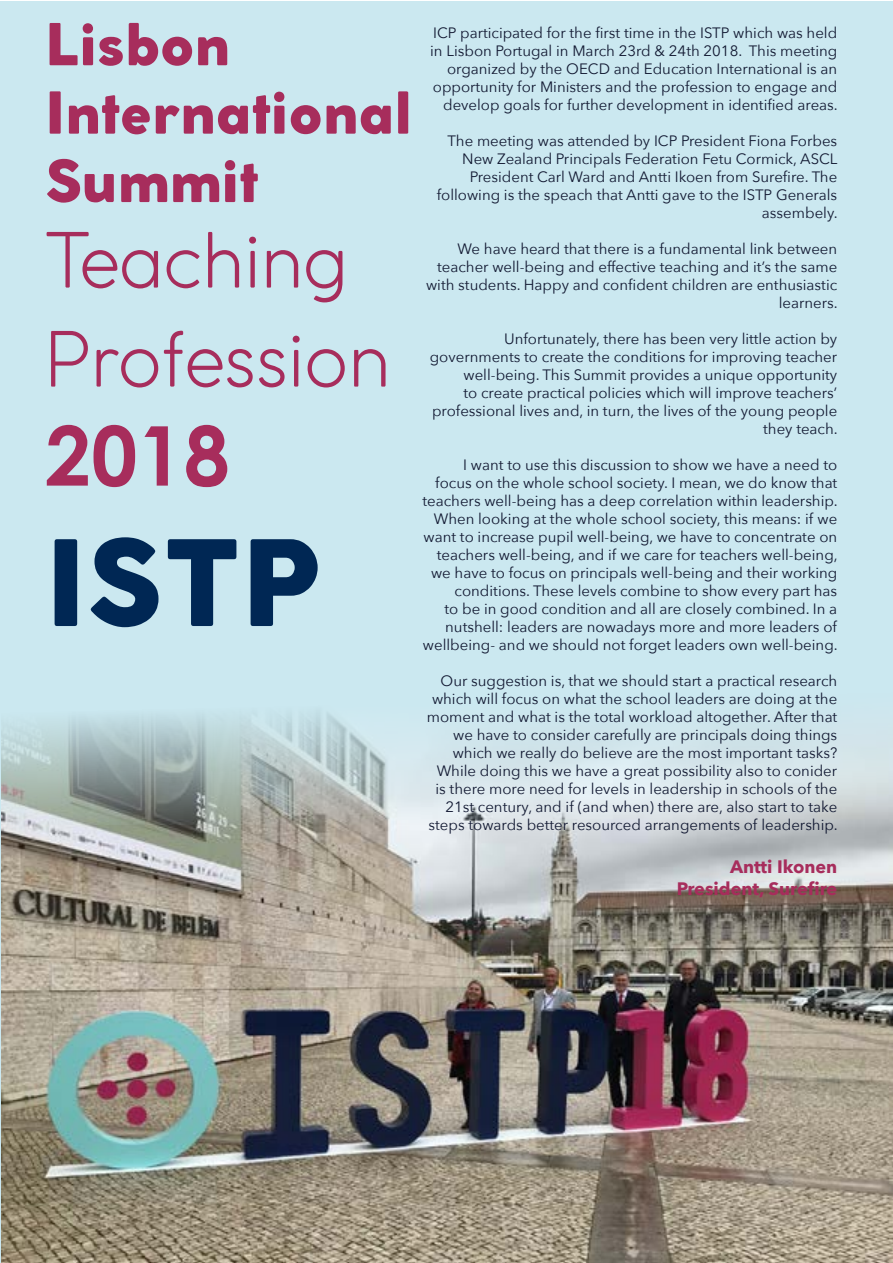
<style>
.page{position:relative;width:893px;height:1263px;background:#fff}
.page>*{position:absolute;margin:0;border:0;box-sizing:border-box;transform-origin:0 0}
.t1{font:800 117px "Coco Gothic";color:#002754}
.t2{font:700 82.5px "Century Gothic";color:#a72d5c}
.t3{font:300 75px/99px "Coco Gothic";color:#a72d5c}
.t4{font:800 57px/68.4px "Coco Gothic";color:#a72d5c}
.t5{font:700 18px/21.6px "Avenir Next";color:#a72d5c;text-align:right}
.t6{font:15px/18px "Avenir Next";color:#121932;text-align:right}
</style>
<div class="page">
<div style="left:1px;top:1px;width:892px;height:1261px;background:#cbe8f0"></div>
<img style="left:1px;top:825px;width:892px;height:438px">
<svg style="left:0;top:658px;width:893px;height:167px"></svg>
<h3 class="t4" style="left:45px;top:11px;width:368px">Lisbon<br>International<br>Summit</h3>
<h3 class="t3" style="left:45px;top:209px;width:347px">Teaching<br>Profession</h3>
<h2 class="t2" style="left:45px;top:404px;width:186px">2018</h2>
<h1 class="t1" style="left:45px;top:495px;width:277px">ISTP</h1>
<p class="t6" style="left:430px;top:23px;width:409px">ICP participated for the first time in the ISTP which was held in Lisbon Portugal in March 23rd &amp; 24th 2018. This meeting organized by the OECD and Education International is an opportunity for Ministers and the profession to engage and develop goals for further development in identified areas.</p>
<p class="t6" style="left:437px;top:131px;width:402px">The meeting was attended by ICP President Fiona Forbes New Zealand Principals Federation Fetu Cormick, ASCL President Carl Ward and Antti Ikoen from Surefire. The following is the speach that Antti gave to the ISTP Generals assembely.</p>
<p class="t6" style="left:426px;top:239px;width:413px">We have heard that there is a fundamental link between teacher well-being and effective teaching and it’s the same with students. Happy and confident children are enthusiastic learners.</p>
<p class="t6" style="left:430px;top:329px;width:409px">Unfortunately, there has been very little action by governments to create the conditions for improving teacher well-being. This Summit provides a unique opportunity<br>to create practical policies which will improve teachers’ professional lives and, in turn, the lives of the young people they teach.</p>
<p class="t6" style="left:422px;top:455px;width:417px">I want to use this discussion to show we have a need to<br>focus on the whole school society. I mean, we do know that teachers well-being has a deep correlation within leadership.<br>When looking at the whole school society, this means: if we want to increase pupil well-being, we have to concentrate on teachers well-being, and if we care for teachers well-being, we have to focus on principals well-being and their working conditions. These levels combine to show every part has<br>to be in good condition and all are closely combined. In a nutshell: leaders are nowadays more and more leaders of wellbeing- and we should not forget leaders own well-being.</p>
<p class="t6" style="left:427px;top:671px;width:412px">Our suggestion is, that we should start a practical research which will focus on what the school leaders are doing at the moment and what is the total workload altogether. After that we have to consider carefully are principals doing things which we really do believe are the most important tasks?<br>While doing this we have a great possibility also to conider is there more need for levels in leadership in schools of the 21st century, and if (and when) there are, also start to take steps towards better resourced arrangements of leadership.</p>
<p class="t5" style="left:677px;top:856px;width:162px">Antti Ikonen<br>President, Surefire</p>
</div>
